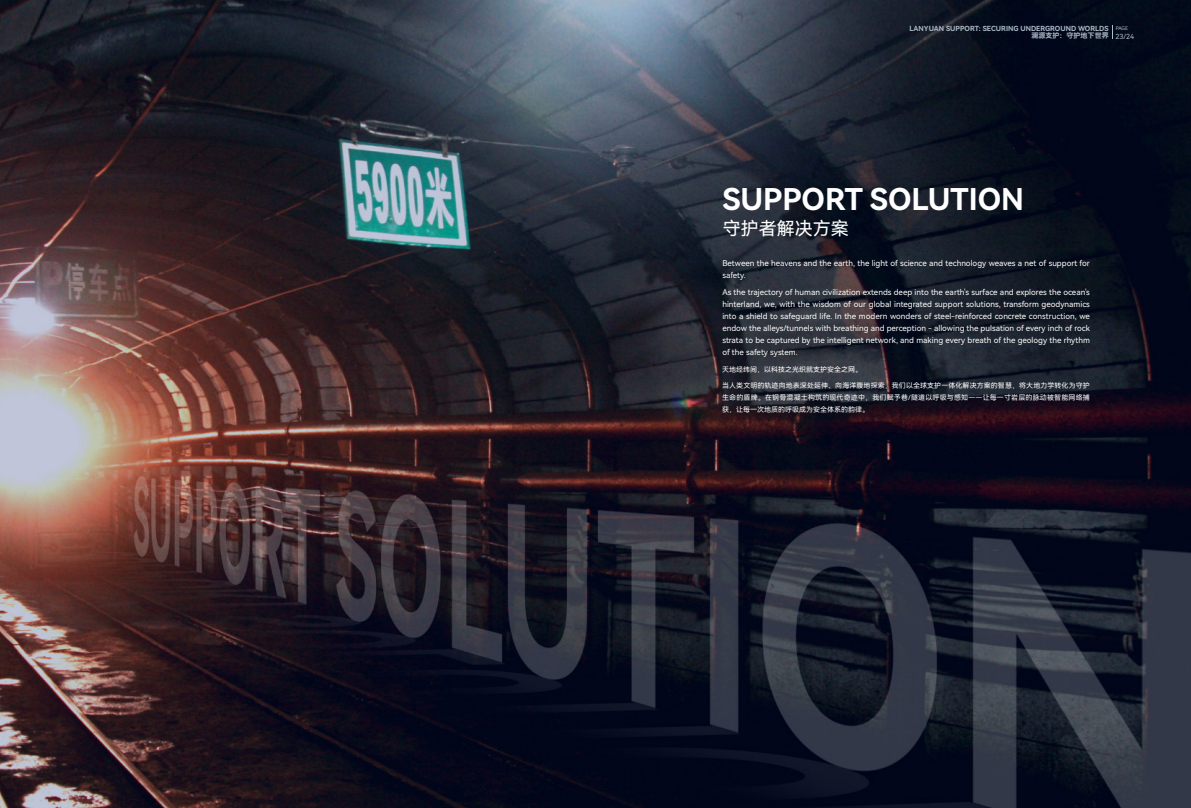
<style>
.page{position:relative;width:1191px;height:808px;background:#fff}
.page>*{position:absolute;margin:0;border:0;box-sizing:border-box;transform-origin:0 0}
.t1{font:30px "Harmony OS Sans SC Bold";color:#fff}
.t2{font:18px "Harmony OS Sans SC";color:#fff}
.t3{font:8px/12px "Harmony OS Sans SC";color:#fff}
.t4{font:7px/12px "Harmony OS Sans SC";color:#fff;text-align:justify}
.t5{font:7px/7.6px "Harmony OS Sans SC Bold";color:#aebbc8}
.t6{font:5px "Harmony OS Sans SC";color:#aebbc8}
.s1{font-family:"Harmony OS Sans SC"}
</style>
<div class="page">
<img style="left:0;top:0;width:1191px;height:808px">
<svg style="left:1112px;top:25px;width:1px;height:14px"></svg>
<p class="t5" style="left:1031px;top:24px;width:104px;text-indent:-122px">LANYUAN SUPPORT: SECURING UNDERGROUND WORLDS<br>澜源支护：守护地下世界 <span class="s1">23/24</span></p>
<p class="t6" style="left:1115px;top:25px;width:14px">PAGE</p>
<h1 class="t1" style="left:722px;top:178px;width:303px">SUPPORT SOLUTION</h1>
<h2 class="t2" style="left:722px;top:216px;width:127px">守护者解决方案</h2>
<p class="t3" style="left:722px;top:257px;width:369px">Between the heavens and the earth, the light of science and technology weaves a net of support for safety.</p>
<p class="t3" style="left:722px;top:286px;width:369px;text-align:justify">As the trajectory of human civilization extends deep into the earth's surface and explores the ocean's hinterland, we, with the wisdom of our global integrated support solutions, transform geodynamics into a shield to safeguard life. In the modern wonders of steel-reinforced concrete construction, we endow the alleys/tunnels with breathing and perception - allowing the pulsation of every inch of rock strata to be captured by the intelligent network, and making every breath of the geology the rhythm of the safety system.</p>
<p class="t4" style="left:722px;top:363px;width:141px">天地经纬间，以科技之光织就支护安全之网。</p>
<p class="t4" style="left:722px;top:379px;width:369px">当人类文明的轨迹向地表深处延伸、向海洋腹地探索，我们以全球支护一体化解决方案的智慧，将大地力学转化为守护生命的盾牌。在钢骨混凝土构筑的现代奇迹中，我们赋予巷/隧道以呼吸与感知——让每一寸岩层的脉动被智能网络捕获，让每一次地质的呼吸成为安全体系的韵律。</p>
</div>
